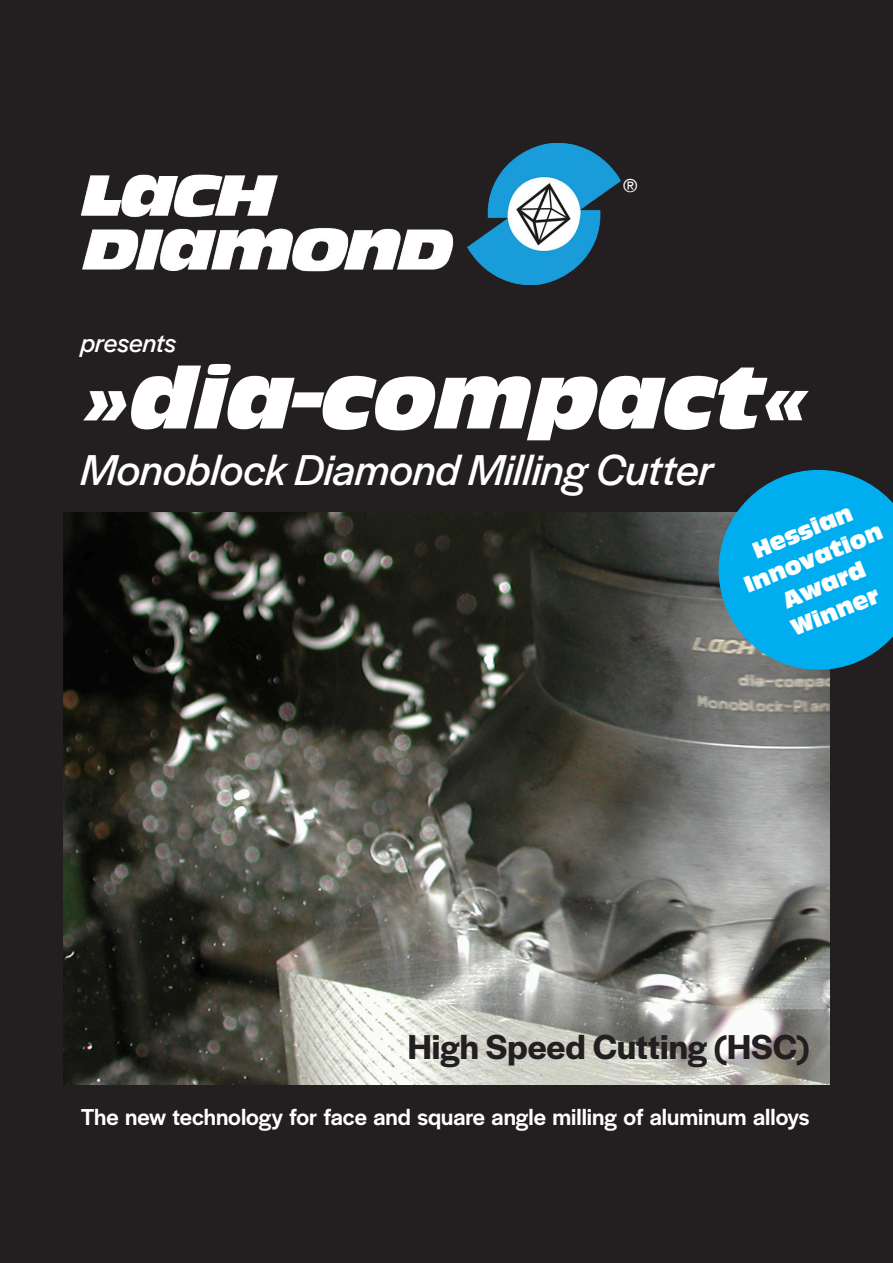
<style>
.page{position:relative;width:893px;height:1263px;background:#231f20}
.page>*{position:absolute;margin:0;border:0;box-sizing:border-box;transform-origin:0 0}
.t1{font:italic 90px "Antique Oli Com";color:#fff}
.t2{font:italic 45px "Halyard Display";color:#fff}
.t3{font:600 36px "Halyard Display";color:#231f20}
.t4{font:italic 27px "Halyard Display";color:#fff}
.t5{font:500 24px "Halyard Display";color:#fff}
.t6{font:24px/28.8px "Antique Oli Com";color:#fff;text-align:center}
.t7{font:18px "Helvetica Neue";color:#fff}
</style>
<div class="page">
<img style="left:80px;top:143px;width:541px;height:142px">
<img style="left:64px;top:512px;width:765px;height:572px">
<svg style="left:719px;top:470px;width:174px;height:200px;background:#0c9dd3"></svg>
<p class="t4" style="left:81px;top:324px;width:97px">presents</p>
<p class="t7" style="left:623px;top:173px;width:16px">®</p>
<p class="t1" style="left:84px;top:348px;width:727px">»dia-compact«</p>
<p class="t2" style="left:81px;top:439px;width:634px">Monoblock Diamond Milling Cutter</p>
<p class="t6" style="left:729px;top:546px;width:149px;rotate:-22deg">Hessian<br>Innovation<br>Award<br>Winner</p>
<p class="t3" style="left:408px;top:1021px;width:403px">High Speed Cutting (HSC)</p>
<p class="t5" style="left:81px;top:1100px;width:730px">The new technology for face and square angle milling of aluminum alloys</p>
</div>
